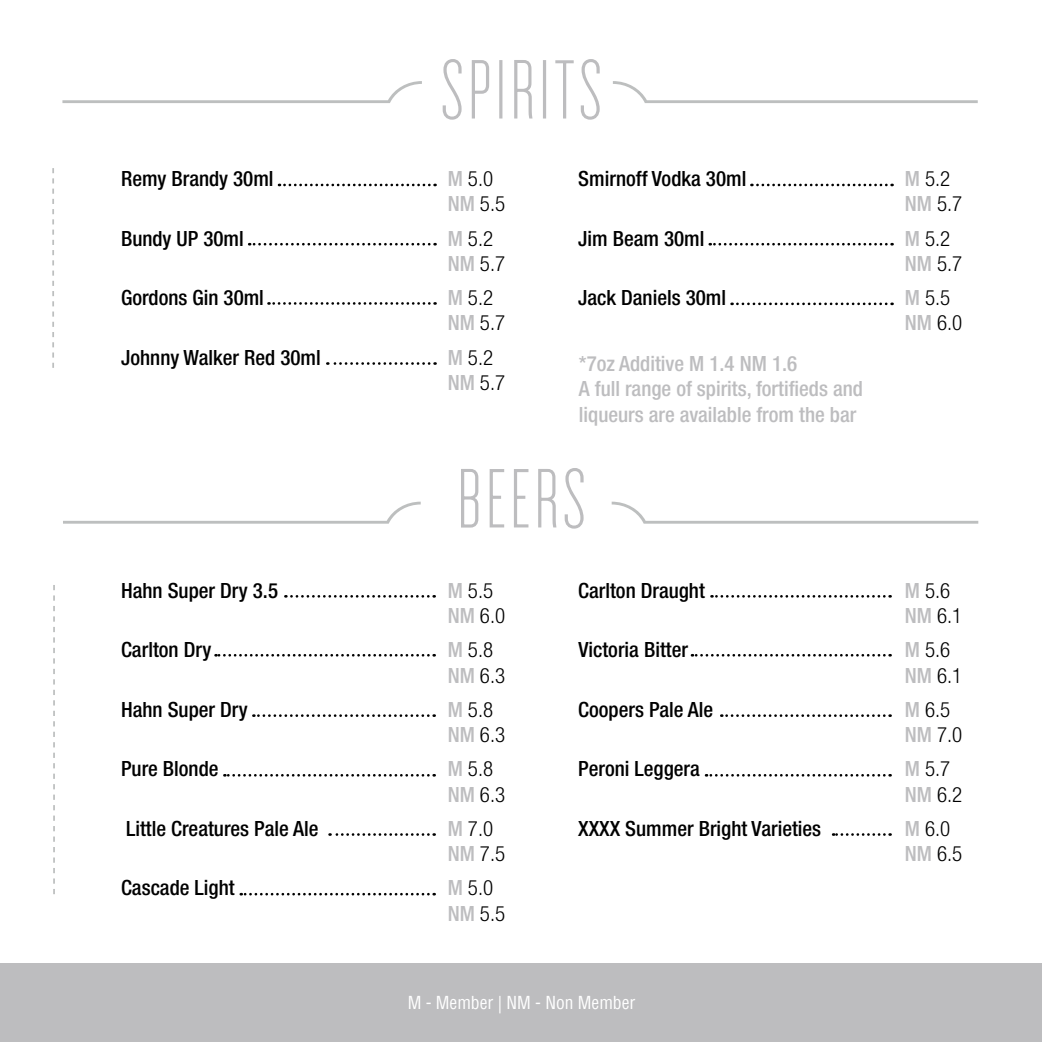
<style>
.page{position:relative;width:1042px;height:1042px;background:#fff}
.page>*{position:absolute;margin:0;border:0;box-sizing:border-box;transform-origin:0 0}
.t1{font:500 condensed 21px "Helvetica Neue";color:#000}
.t2{font:300 condensed 21px/25.2px "Helvetica Neue";color:#000}
.t3{font:500 condensed 21px/25.2px "Helvetica Neue";color:#bdbdbf}
.t4{font:condensed 17.5px "Helvetica";color:#fff}
.s1{font-weight:500;color:#bdbdbf}
</style>
<div class="page">
<svg style="left:442px;top:59px;width:20px;height:61px"></svg>
<svg style="left:471px;top:60px;width:19px;height:59px"></svg>
<div style="left:499px;top:60px;width:3px;height:58px;border:2px solid #bdbdbf"></div>
<svg style="left:514px;top:60px;width:19px;height:59px"></svg>
<div style="left:543px;top:60px;width:3px;height:58px;border:2px solid #bdbdbf"></div>
<svg style="left:555px;top:60px;width:19px;height:59px"></svg>
<svg style="left:580px;top:59px;width:20px;height:61px"></svg>
<div style="left:0;top:963px;width:1042px;height:79px;background:#bdbdbf"></div>
<svg style="left:461px;top:469px;width:18px;height:59px"></svg>
<svg style="left:489px;top:469px;width:16px;height:59px"></svg>
<svg style="left:514px;top:469px;width:15px;height:59px"></svg>
<svg style="left:538px;top:469px;width:19px;height:59px"></svg>
<svg style="left:564px;top:468px;width:20px;height:61px"></svg>
<svg style="left:63px;top:502px;width:358px;height:22px"></svg>
<svg style="left:612px;top:502px;width:366px;height:22px"></svg>
<svg style="left:53px;top:585px;width:2px;height:309px"></svg>
<svg style="left:62px;top:81px;width:360px;height:22px"></svg>
<svg style="left:613px;top:81px;width:365px;height:22px"></svg>
<svg style="left:279px;top:184px;width:156px;height:2px"></svg>
<svg style="left:249px;top:243px;width:186px;height:2px"></svg>
<svg style="left:268px;top:302px;width:167px;height:3px"></svg>
<svg style="left:327px;top:362px;width:108px;height:3px"></svg>
<svg style="left:751px;top:184px;width:141px;height:2px"></svg>
<svg style="left:710px;top:243px;width:182px;height:2px"></svg>
<svg style="left:731px;top:302px;width:161px;height:3px"></svg>
<svg style="left:285px;top:595px;width:143px;height:2px"></svg>
<svg style="left:216px;top:654px;width:212px;height:2px"></svg>
<svg style="left:253px;top:714px;width:175px;height:3px"></svg>
<svg style="left:224px;top:774px;width:204px;height:2px"></svg>
<svg style="left:329px;top:833px;width:99px;height:3px"></svg>
<svg style="left:241px;top:893px;width:187px;height:2px"></svg>
<svg style="left:711px;top:595px;width:179px;height:2px"></svg>
<svg style="left:692px;top:654px;width:198px;height:2px"></svg>
<svg style="left:721px;top:714px;width:169px;height:3px"></svg>
<svg style="left:706px;top:774px;width:184px;height:2px"></svg>
<svg style="left:833px;top:833px;width:57px;height:3px"></svg>
<svg style="left:52px;top:168px;width:2px;height:200px"></svg>
<p class="t1" style="left:121px;top:166px;width:154px">Remy Brandy 30ml</p>
<p class="t2" style="left:448px;top:166px;width:59px"><span class="s1">M</span> 5.0<br><span class="s1">NM</span> 5.5</p>
<p class="t1" style="left:121px;top:226px;width:124px">Bundy UP 30ml</p>
<p class="t2" style="left:448px;top:225px;width:59px"><span class="s1">M</span> 5.2<br><span class="s1">NM</span> 5.7</p>
<p class="t1" style="left:121px;top:285px;width:144px">Gordons Gin 30ml</p>
<p class="t2" style="left:448px;top:285px;width:59px"><span class="s1">M</span> 5.2<br><span class="s1">NM</span> 5.7</p>
<p class="t1" style="left:121px;top:345px;width:201px">Johnny Walker Red 30ml</p>
<p class="t2" style="left:448px;top:344px;width:59px"><span class="s1">M</span> 5.2<br><span class="s1">NM</span> 5.7</p>
<p class="t1" style="left:121px;top:578px;width:158px">Hahn Super Dry 3.5</p>
<p class="t2" style="left:448px;top:578px;width:59px"><span class="s1">M</span> 5.5<br><span class="s1">NM</span> 6.0</p>
<p class="t1" style="left:121px;top:637px;width:92px">Carlton Dry</p>
<p class="t2" style="left:448px;top:637px;width:59px"><span class="s1">M</span> 5.8<br><span class="s1">NM</span> 6.3</p>
<p class="t1" style="left:121px;top:697px;width:128px">Hahn Super Dry</p>
<p class="t2" style="left:448px;top:697px;width:59px"><span class="s1">M</span> 5.8<br><span class="s1">NM</span> 6.3</p>
<p class="t1" style="left:121px;top:756px;width:99px">Pure Blonde</p>
<p class="t2" style="left:448px;top:756px;width:59px"><span class="s1">M</span> 5.8<br><span class="s1">NM</span> 6.3</p>
<p class="t1" style="left:126px;top:816px;width:194px">Little Creatures Pale Ale</p>
<p class="t2" style="left:448px;top:815px;width:59px"><span class="s1">M</span> 7.0<br><span class="s1">NM</span> 7.5</p>
<p class="t1" style="left:121px;top:875px;width:115px">Cascade Light</p>
<p class="t2" style="left:448px;top:875px;width:59px"><span class="s1">M</span> 5.0<br><span class="s1">NM</span> 5.5</p>
<p class="t1" style="left:578px;top:166px;width:170px">Smirnoff Vodka 30ml</p>
<p class="t2" style="left:905px;top:166px;width:59px"><span class="s1">M</span> 5.2<br><span class="s1">NM</span> 5.7</p>
<p class="t1" style="left:578px;top:226px;width:128px">Jim Beam 30ml</p>
<p class="t2" style="left:905px;top:225px;width:59px"><span class="s1">M</span> 5.2<br><span class="s1">NM</span> 5.7</p>
<p class="t1" style="left:578px;top:285px;width:149px">Jack Daniels 30ml</p>
<p class="t2" style="left:905px;top:285px;width:59px"><span class="s1">M</span> 5.5<br><span class="s1">NM</span> 6.0</p>
<p class="t3" style="left:579px;top:351px;width:285px">*7oz Additive M 1.4 NM 1.6<br>A full range of spirits, fortifieds and liqueurs are available from the bar</p>
<p class="t1" style="left:578px;top:578px;width:128px">Carlton Draught</p>
<p class="t2" style="left:905px;top:578px;width:59px"><span class="s1">M</span> 5.6<br><span class="s1">NM</span> 6.1</p>
<p class="t1" style="left:578px;top:637px;width:111px">Victoria Bitter</p>
<p class="t2" style="left:905px;top:637px;width:59px"><span class="s1">M</span> 5.6<br><span class="s1">NM</span> 6.1</p>
<p class="t1" style="left:578px;top:697px;width:136px">Coopers Pale Ale</p>
<p class="t2" style="left:905px;top:697px;width:59px"><span class="s1">M</span> 6.5<br><span class="s1">NM</span> 7.0</p>
<p class="t1" style="left:578px;top:756px;width:123px">Peroni Leggera</p>
<p class="t2" style="left:905px;top:756px;width:59px"><span class="s1">M</span> 5.7<br><span class="s1">NM</span> 6.2</p>
<p class="t1" style="left:578px;top:816px;width:244px">XXXX Summer Bright Varieties</p>
<p class="t2" style="left:905px;top:816px;width:59px"><span class="s1">M</span> 6.0<br><span class="s1">NM</span> 6.5</p>
<p class="t4" style="left:408px;top:991px;width:229px">M - Member | NM - Non Member</p>
</div>
